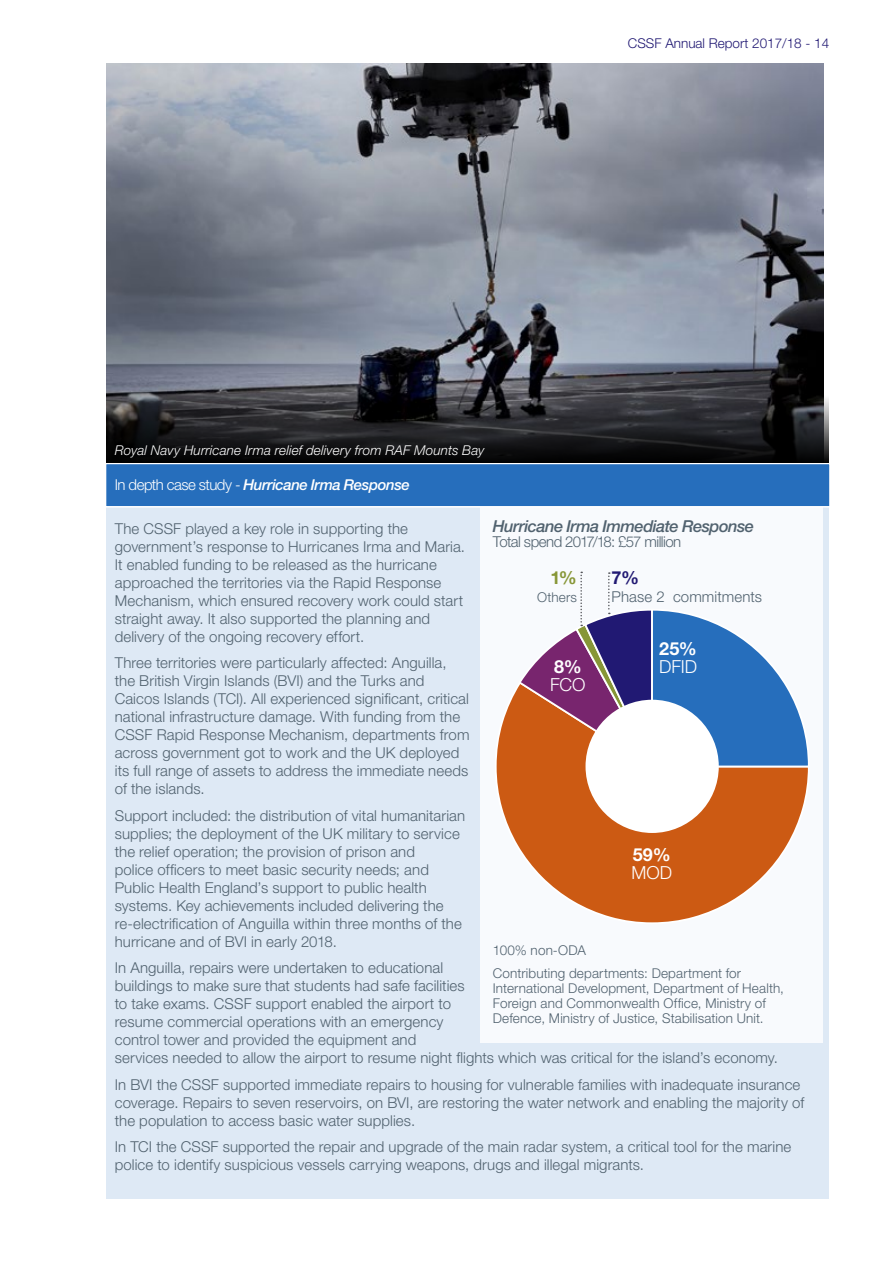
<style>
.page{position:relative;width:893px;height:1263px;background:#fff}
.page>*{position:absolute;margin:0;border:0;box-sizing:border-box;transform-origin:0 0}
.Body_copy{font:300 18px "Helvetica Neue LT Std";color:#fff}
.Body_copy-2{font:700 18px "Helvetica Neue LT Std";color:#fff}
.Body_copy-3{font:700 18px "Helvetica Neue LT Std";color:#879637}
.Body_copy-4{font:700 18px "Helvetica Neue LT Std";color:#211973}
.Graphic_title{font:italic 500 16.5px "Helvetica Neue LT Std";letter-spacing:-.035em;color:#51626f}
.Box_text{font:300 15px/18px "Helvetica Neue LT Std";letter-spacing:.005em;color:#51626f}
.In-Depth_case_study{font:italic 500 15px "Helvetica Neue LT Std";letter-spacing:-.03em;color:#fff}
.Graphic_title-2{font:300 15px "Helvetica Neue LT Std";letter-spacing:-.035em;color:#51626f}
.Body_copy-5{font:300 15px "Helvetica Neue LT Std";letter-spacing:.005em;color:#51626f}
.Box_text-2{font:300 13.5px/15px "Helvetica Neue LT Std";letter-spacing:.01em;color:#51626f}
.t1{font:italic 300 13.5px "Helvetica Neue LT Std";letter-spacing:.01em;color:#fff}
.t2{font:300 13.5px "Helvetica Neue LT Std";color:#211973}
.Body_copy-6{font:300 13.5px "Helvetica Neue LT Std";letter-spacing:.015em;color:#51626f}
.s1{font-weight:300;font-style:normal}
</style>
<div class="page">
<div style="left:106px;top:506px;width:723px;height:692px;background:#dee9f5"></div>
<div style="left:480px;top:506px;width:343px;height:537px;background:#f8fafd"></div>
<svg style="left:496px;top:689px;width:312px;height:234px"></svg>
<div style="left:585px;top:700px;width:134px;height:133px;background:#fff;border-radius:50%"></div>
<svg style="left:517px;top:572px;width:291px;height:203px"></svg>
<img style="left:106px;top:64px;width:718px;height:331px">
<svg style="left:106px;top:464px;width:724px;height:44px;background:#3075bf"></svg>
<svg style="left:106px;top:395px;width:723px;height:68px;background:#202123"></svg>
<p class="t2" style="left:628px;top:35px;width:203px">CSSF Annual Report 2017/18 - 14</p>
<p class="t1" style="left:115px;top:442px;width:371px">Royal Navy Hurricane Irma relief delivery from RAF Mounts Bay</p>
<p class="In-Depth_case_study" style="left:115px;top:476px;width:296px"><span class="s1">In depth case study -</span> Hurricane Irma Response</p>
<p class="Graphic_title" style="left:493px;top:516px;width:263px">Hurricane Irma Immediate Response</p>
<p class="Graphic_title-2" style="left:493px;top:532px;width:190px">Total spend 2017/18: £57 million</p>
<p class="Box_text" style="left:115px;top:519px;width:352px">The CSSF played a key role in supporting the government’s response to Hurricanes Irma and Maria.<br>It enabled funding to be released as the hurricane approached the territories via the Rapid Response Mechanism, which ensured recovery work could start straight away. It also supported the planning and delivery of the ongoing recovery effort.</p>
<p class="Box_text" style="left:115px;top:654px;width:356px">Three territories were particularly affected: Anguilla, the British Virgin Islands (BVI) and the Turks and Caicos Islands (TCI). All experienced significant, critical national infrastructure damage. With funding from the CSSF Rapid Response Mechanism, departments from across government got to work and the UK deployed its full range of assets to address the immediate needs of the islands.</p>
<p class="Box_text" style="left:115px;top:806px;width:352px">Support included: the distribution of vital humanitarian supplies; the deployment of the UK military to service the relief operation; the provision of prison and<br>police officers to meet basic security needs; and Public Health England’s support to public health systems. Key achievements included delivering the re-electrification of Anguilla within three months of the hurricane and of BVI in early 2018.</p>
<p class="Box_text" style="left:115px;top:959px;width:665px">In Anguilla, repairs were undertaken to educational<br>buildings to make sure that students had safe facilities<br>to take exams. CSSF support enabled the airport to<br>resume commercial operations with an emergency<br>control tower and provided the equipment and<br>services needed to allow the airport to resume night flights which was critical for the island’s economy.</p>
<p class="Box_text" style="left:115px;top:1075px;width:691px">In BVI the CSSF supported immediate repairs to housing for vulnerable families with inadequate insurance coverage. Repairs to seven reservoirs, on BVI, are restoring the water network and enabling the majority of the population to access basic water supplies.</p>
<p class="Box_text" style="left:115px;top:1138px;width:678px">In TCI the CSSF supported the repair and upgrade of the main radar system, a critical tool for the marine police to identify suspicious vessels carrying weapons, drugs and illegal migrants.</p>
<p class="Body_copy-3" style="left:550px;top:567px;width:28px">1%</p>
<p class="Body_copy-6" style="left:537px;top:589px;width:41px">Others</p>
<p class="Body_copy-4" style="left:612px;top:567px;width:29px">7%</p>
<p class="Body_copy-5" style="left:612px;top:588px;width:152px">Phase 2 commitments</p>
<p class="Body_copy-2" style="left:659px;top:637px;width:39px">25%</p>
<p class="Body_copy" style="left:659px;top:655px;width:39px">DFID</p>
<p class="Body_copy-2" style="left:554px;top:655px;width:29px">8%</p>
<p class="Body_copy" style="left:550px;top:673px;width:37px">FCO</p>
<p class="Body_copy-2" style="left:633px;top:844px;width:40px">59%</p>
<p class="Body_copy" style="left:631px;top:862px;width:42px">MOD</p>
<p class="Box_text-2" style="left:493px;top:942px;width:95px">100% non-ODA</p>
<p class="Box_text-2" style="left:493px;top:966px;width:293px">Contributing departments: Department for International Development, Department of Health, Foreign and Commonwealth Office, Ministry of Defence, Ministry of Justice, Stabilisation Unit.</p>
</div>
